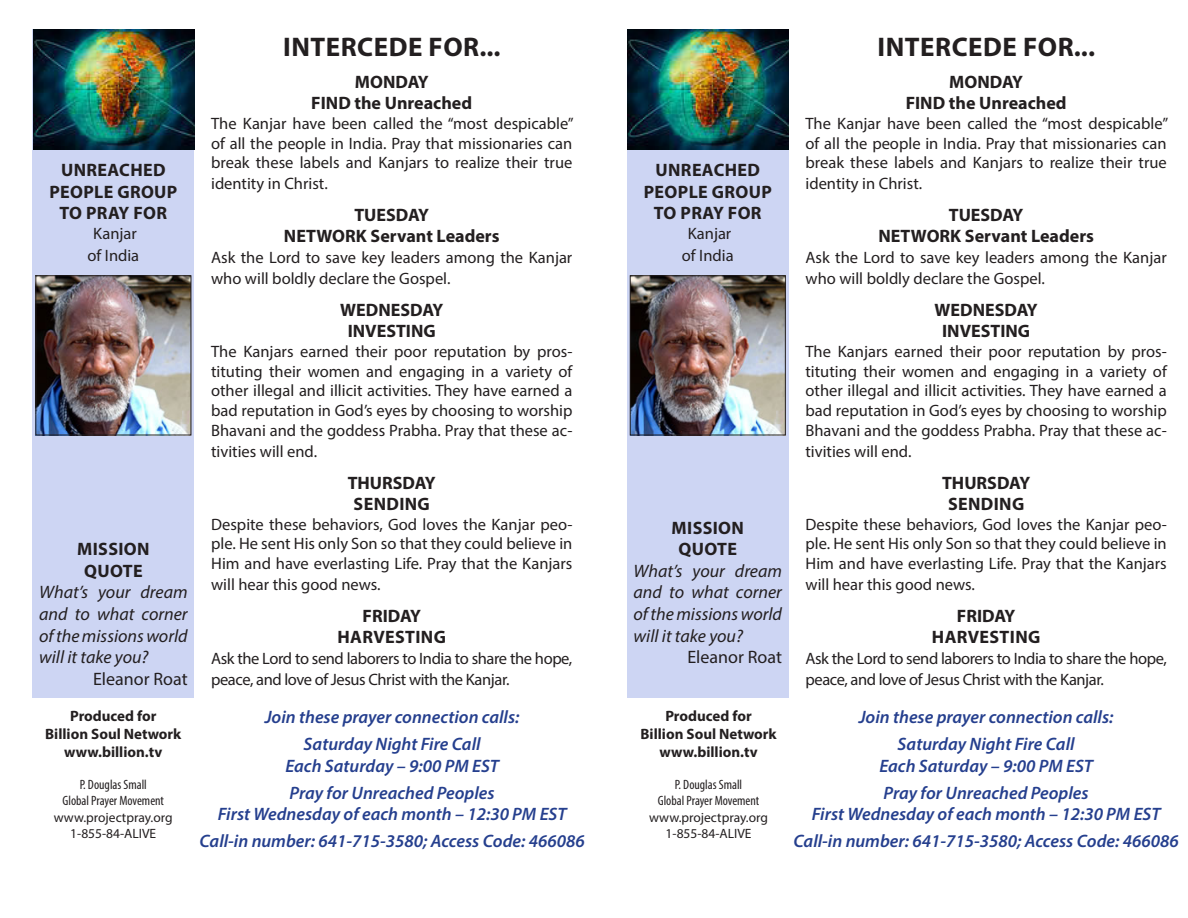
<style>
.page{position:relative;width:1188px;height:918px;background:#fff}
.page>*{position:absolute;margin:0;border:0;box-sizing:border-box;transform-origin:0 0}
.t1{font:700 27px "Myriad Pro";letter-spacing:.02em;color:#231f20}
.t2{font:italic 600 18px "Myriad Pro";color:#253f8e}
.t3{font:700 18px "Myriad Pro";color:#231f20}
.t4{font:italic 18px/21.6px "Myriad Pro";color:#231f20;text-align:justify}
.t5{font:700 18px/21.6px "Myriad Pro";letter-spacing:.02em;color:#231f20;text-align:center}
.t6{font:18px "Myriad Pro";color:#231f20}
.t7{font:16.5px/20.2px "Myriad Pro";color:#231f20;text-align:justify}
.t8{font:16.5px/21px "Myriad Pro";letter-spacing:-.025em;color:#231f20}
.t9{font:700 15px "Myriad Pro";color:#231f20}
.t10{font:condensed 13.5px "Myriad Pro";color:#231f20}
.t11{font:13.5px "Myriad Pro";color:#231f20}
</style>
<div class="page">
<div style="left:32px;top:29px;width:162px;height:669px;background:#cdd5f3"></div>
<img style="left:33px;top:29px;width:161px;height:120px">
<img style="left:37px;top:277px;width:152px;height:156px">
<div style="left:35px;top:275px;width:156px;height:160px;border:1px solid #231f20"></div>
<div style="left:627px;top:29px;width:162px;height:669px;background:#cdd5f3"></div>
<img style="left:628px;top:29px;width:161px;height:120px">
<img style="left:632px;top:277px;width:152px;height:156px">
<div style="left:630px;top:275px;width:156px;height:160px;border:1px solid #231f20"></div>
<p class="t5" style="left:61px;top:159px;width:106px">UNREACHED</p>
<p class="t5" style="left:49px;top:180px;width:129px">PEOPLE GROUP<br>TO PRAY FOR</p>
<p class="t7" style="left:93px;top:223px;width:45px">Kanjar</p>
<p class="t7" style="left:88px;top:245px;width:53px">of India</p>
<p class="t5" style="left:77px;top:538px;width:74px">MISSION</p>
<p class="t3" style="left:84px;top:559px;width:60px">QUOTE</p>
<p class="t4" style="left:39px;top:581px;width:150px">What’s your dream and to what corner of the missions world will it take you?</p>
<p class="t6" style="left:93px;top:668px;width:96px">Eleanor Roat</p>
<p class="t9" style="left:70px;top:706px;width:88px">Produced for</p>
<p class="t9" style="left:45px;top:724px;width:138px">Billion Soul Network</p>
<p class="t9" style="left:64px;top:742px;width:100px">www.billion.tv</p>
<p class="t10" style="left:80px;top:777px;width:69px">P. Douglas Small</p>
<p class="t10" style="left:63px;top:793px;width:103px">Global Prayer Movement</p>
<p class="t11" style="left:54px;top:809px;width:120px">www.projectpray.org</p>
<p class="t11" style="left:70px;top:825px;width:87px">1-855-84-ALIVE</p>
<p class="t1" style="left:283px;top:29px;width:219px">INTERCEDE FOR...</p>
<p class="t3" style="left:355px;top:70px;width:75px">MONDAY</p>
<p class="t3" style="left:311px;top:91px;width:162px">FIND the Unreached</p>
<p class="t7" style="left:211px;top:113px;width:364px">The Kanjar have been called the “most despicable” of all the people in India. Pray that missionaries can break these labels and Kanjars to realize their true identity in Christ.</p>
<p class="t3" style="left:354px;top:203px;width:76px">TUESDAY</p>
<p class="t3" style="left:284px;top:224px;width:217px">NETWORK Servant Leaders</p>
<p class="t7" style="left:211px;top:247px;width:363px;line-height:21px">Ask the Lord to save key leaders among the Kanjar who will boldly declare the Gospel.</p>
<p class="t3" style="left:340px;top:298px;width:105px">WEDNESDAY</p>
<p class="t3" style="left:348px;top:319px;width:90px">INVESTING</p>
<p class="t7" style="left:211px;top:341px;width:363px">The Kanjars earned their poor reputation by pros&shy;tituting their women and engaging in a variety of other illegal and illicit activities. They have earned a bad reputation in God’s eyes by choosing to worship Bhavani and the goddess Prabha. Pray that these ac&shy;tivities will end.</p>
<p class="t3" style="left:348px;top:471px;width:90px">THURSDAY</p>
<p class="t5" style="left:354px;top:492px;width:78px">SENDING</p>
<p class="t7" style="left:211px;top:514px;width:363px">Despite these behaviors, God loves the Kanjar peo&shy;ple. He sent His only Son so that they could believe in Him and have everlasting Life. Pray that the Kanjars will hear this good news.</p>
<p class="t3" style="left:363px;top:604px;width:60px">FRIDAY</p>
<p class="t5" style="left:338px;top:626px;width:110px">HARVESTING</p>
<p class="t8" style="left:211px;top:648px;width:363px">Ask the Lord to send laborers to India to share the hope, peace, and love of Jesus Christ with the Kanjar.</p>
<p class="t2" style="left:265px;top:706px;width:256px">Join these prayer connection calls:</p>
<p class="t2" style="left:304px;top:733px;width:179px">Saturday Night Fire Call</p>
<p class="t2" style="left:285px;top:754px;width:215px">Each Saturday – 9:00 PM EST</p>
<p class="t2" style="left:290px;top:781px;width:207px">Pray for Unreached Peoples</p>
<p class="t2" style="left:218px;top:803px;width:350px">First Wednesday of each month – 12:30 PM EST</p>
<p class="t2" style="left:200px;top:830px;width:387px">Call-in number: 641-715-3580; Access Code: 466086</p>
<p class="t5" style="left:656px;top:159px;width:106px">UNREACHED</p>
<p class="t5" style="left:644px;top:180px;width:129px">PEOPLE GROUP<br>TO PRAY FOR</p>
<p class="t7" style="left:688px;top:223px;width:45px">Kanjar</p>
<p class="t7" style="left:682px;top:245px;width:53px">of India</p>
<p class="t5" style="left:672px;top:516px;width:74px">MISSION</p>
<p class="t3" style="left:679px;top:537px;width:60px">QUOTE</p>
<p class="t4" style="left:634px;top:560px;width:150px">What’s your dream and to what corner of the missions world will it take you?</p>
<p class="t6" style="left:687px;top:646px;width:96px">Eleanor Roat</p>
<p class="t9" style="left:665px;top:706px;width:88px">Produced for</p>
<p class="t9" style="left:641px;top:724px;width:138px">Billion Soul Network</p>
<p class="t9" style="left:659px;top:742px;width:100px">www.billion.tv</p>
<p class="t10" style="left:675px;top:777px;width:69px">P. Douglas Small</p>
<p class="t10" style="left:658px;top:793px;width:103px">Global Prayer Movement</p>
<p class="t11" style="left:649px;top:809px;width:120px">www.projectpray.org</p>
<p class="t11" style="left:666px;top:825px;width:87px">1-855-84-ALIVE</p>
<p class="t1" style="left:878px;top:29px;width:219px">INTERCEDE FOR...</p>
<p class="t3" style="left:949px;top:70px;width:75px">MONDAY</p>
<p class="t3" style="left:906px;top:91px;width:162px">FIND the Unreached</p>
<p class="t7" style="left:806px;top:113px;width:364px">The Kanjar have been called the “most despicable” of all the people in India. Pray that missionaries can break these labels and Kanjars to realize their true identity in Christ.</p>
<p class="t3" style="left:949px;top:203px;width:76px">TUESDAY</p>
<p class="t3" style="left:878px;top:224px;width:217px">NETWORK Servant Leaders</p>
<p class="t7" style="left:806px;top:247px;width:363px;line-height:21px">Ask the Lord to save key leaders among the Kanjar who will boldly declare the Gospel.</p>
<p class="t3" style="left:935px;top:298px;width:105px">WEDNESDAY</p>
<p class="t3" style="left:942px;top:319px;width:90px">INVESTING</p>
<p class="t7" style="left:806px;top:341px;width:363px">The Kanjars earned their poor reputation by pros&shy;tituting their women and engaging in a variety of other illegal and illicit activities. They have earned a bad reputation in God’s eyes by choosing to worship Bhavani and the goddess Prabha. Pray that these ac&shy;tivities will end.</p>
<p class="t3" style="left:942px;top:471px;width:90px">THURSDAY</p>
<p class="t5" style="left:948px;top:492px;width:78px">SENDING</p>
<p class="t7" style="left:806px;top:514px;width:363px">Despite these behaviors, God loves the Kanjar peo&shy;ple. He sent His only Son so that they could believe in Him and have everlasting Life. Pray that the Kanjars will hear this good news.</p>
<p class="t3" style="left:957px;top:604px;width:60px">FRIDAY</p>
<p class="t5" style="left:932px;top:626px;width:110px">HARVESTING</p>
<p class="t8" style="left:806px;top:648px;width:363px">Ask the Lord to send laborers to India to share the hope, peace, and love of Jesus Christ with the Kanjar.</p>
<p class="t2" style="left:859px;top:706px;width:256px">Join these prayer connection calls:</p>
<p class="t2" style="left:898px;top:733px;width:179px">Saturday Night Fire Call</p>
<p class="t2" style="left:879px;top:754px;width:215px">Each Saturday – 9:00 PM EST</p>
<p class="t2" style="left:884px;top:781px;width:207px">Pray for Unreached Peoples</p>
<p class="t2" style="left:812px;top:803px;width:350px">First Wednesday of each month – 12:30 PM EST</p>
<p class="t2" style="left:794px;top:830px;width:387px">Call-in number: 641-715-3580; Access Code: 466086</p>
</div>
